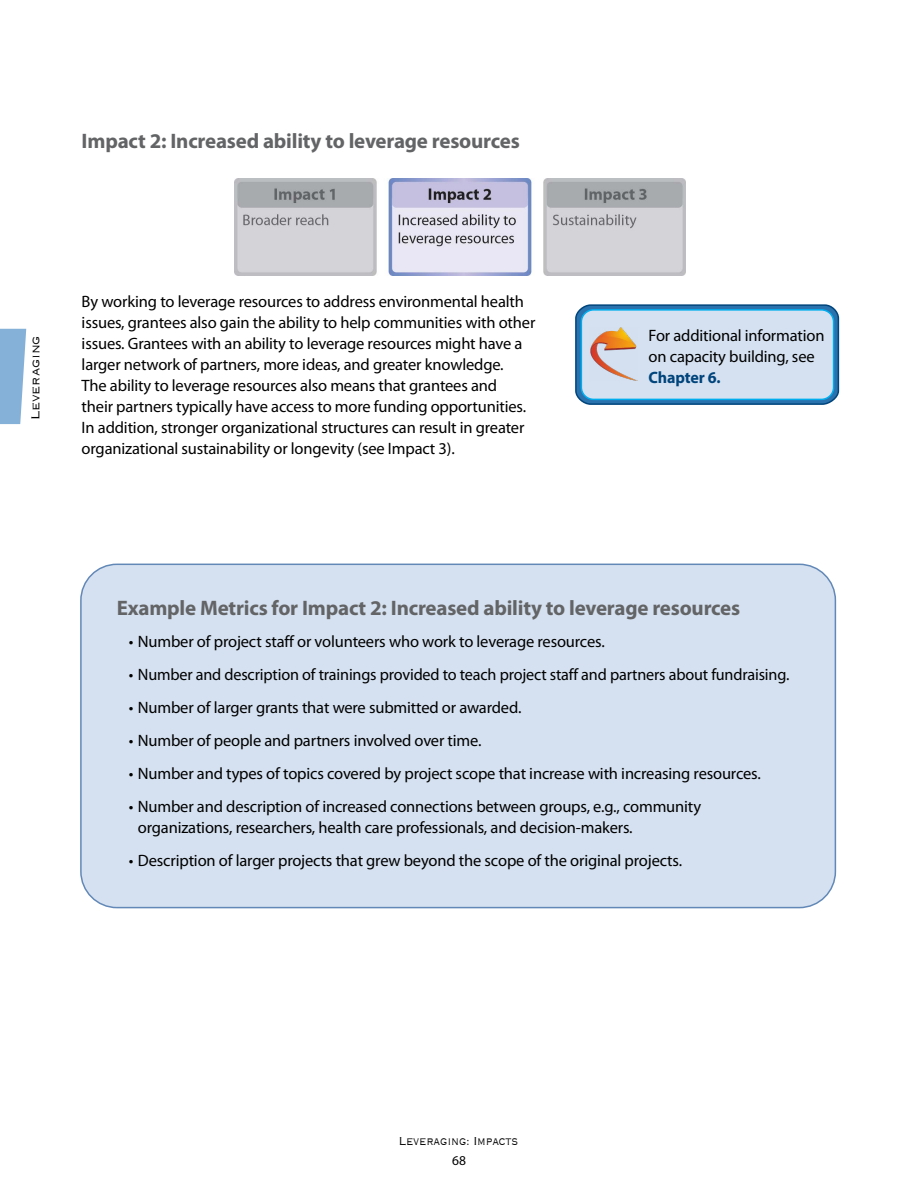
<style>
.page{position:relative;width:918px;height:1188px;background:#fff}
.page>*{position:absolute;margin:0;border:0;box-sizing:border-box;transform-origin:0 0}
.t1{font:700 21px "Myriad Pro";letter-spacing:-.01em;color:#636466}
.t2{font:16.5px/21px "Myriad Pro";letter-spacing:-.01em;color:#000}
.t3{font:300 15px "Copperplate";letter-spacing:-.01em;color:#000;scale:.8 1}
.t4{font:300 15px "Copperplate";letter-spacing:-.01em;color:#000}
.t5{font:13.5px "Myriad Pro";color:#000}
.s1{font-weight:700;color:#00447c}
</style>
<div class="page">
<svg style="left:0;top:329px;width:26px;height:95px;background:#91b9dc"></svg>
<img style="left:235px;top:178px;width:450px;height:97px">
<svg style="left:575px;top:304px;width:265px;height:101px;background:#3576ab"></svg>
<div style="left:581px;top:310px;width:253px;height:89px;background:#d5e1f0;border-radius:12px"></div>
<div style="left:581px;top:309px;width:253px;height:91px;border:2px solid #00aeef;border-radius:12px"></div>
<img style="left:590px;top:327px;width:47px;height:54px">
<div style="left:81px;top:564px;width:754px;height:344px;background:#d5e1f0;border-radius:36px"></div>
<div style="left:80px;top:564px;width:756px;height:344px;border:2px solid #6288b7;border-radius:36px"></div>
<h3 class="t1" style="left:82px;top:128px;width:440px">Impact 2: Increased ability to leverage resources</h3>
<p class="t4" style="left:26px;top:420px;width:86px;rotate:-90deg">Leveraging</p>
<p class="t2" style="left:82px;top:291px;width:455px">By working to leverage resources to address environmental health issues, grantees also gain the ability to help communities with other issues. Grantees with an ability to leverage resources might have a larger network of partners, more ideas, and greater knowledge.<br>The ability to leverage resources also means that grantees and<br>their partners typically have access to more funding opportunities.<br>In addition, stronger organizational structures can result in greater organizational sustainability or longevity (see Impact 3).</p>
<p class="t2" style="left:649px;top:325px;width:177px">For additional information on capacity building, see<br><span class="s1">Chapter 6.</span></p>
<p class="t1" style="left:117px;top:594px;width:625px">Example Metrics for Impact 2: Increased ability to leverage resources</p>
<p class="t2" style="left:129px;top:631px;width:477px">• Number of project staff or volunteers who work to leverage resources.</p>
<p class="t2" style="left:129px;top:664px;width:662px">• Number and description of trainings provided to teach project staff and partners about fundraising.</p>
<p class="t2" style="left:129px;top:697px;width:394px">• Number of larger grants that were submitted or awarded.</p>
<p class="t2" style="left:129px;top:730px;width:354px">• Number of people and partners involved over time.</p>
<p class="t2" style="left:129px;top:763px;width:633px">• Number and types of topics covered by project scope that increase with increasing resources.</p>
<p class="t2" style="left:138px;top:796px;width:565px;text-indent:-9px">• Number and description of increased connections between groups, e.g., community organizations, researchers, health care professionals, and decision-makers.</p>
<p class="t2" style="left:129px;top:849px;width:555px">• Description of larger projects that grew beyond the scope of the original projects.</p>
<p class="t3" style="left:399px;top:1132px;width:150px">Leveraging: Impacts</p>
<p class="t5" style="left:452px;top:1153px;width:15px">68</p>
</div>
